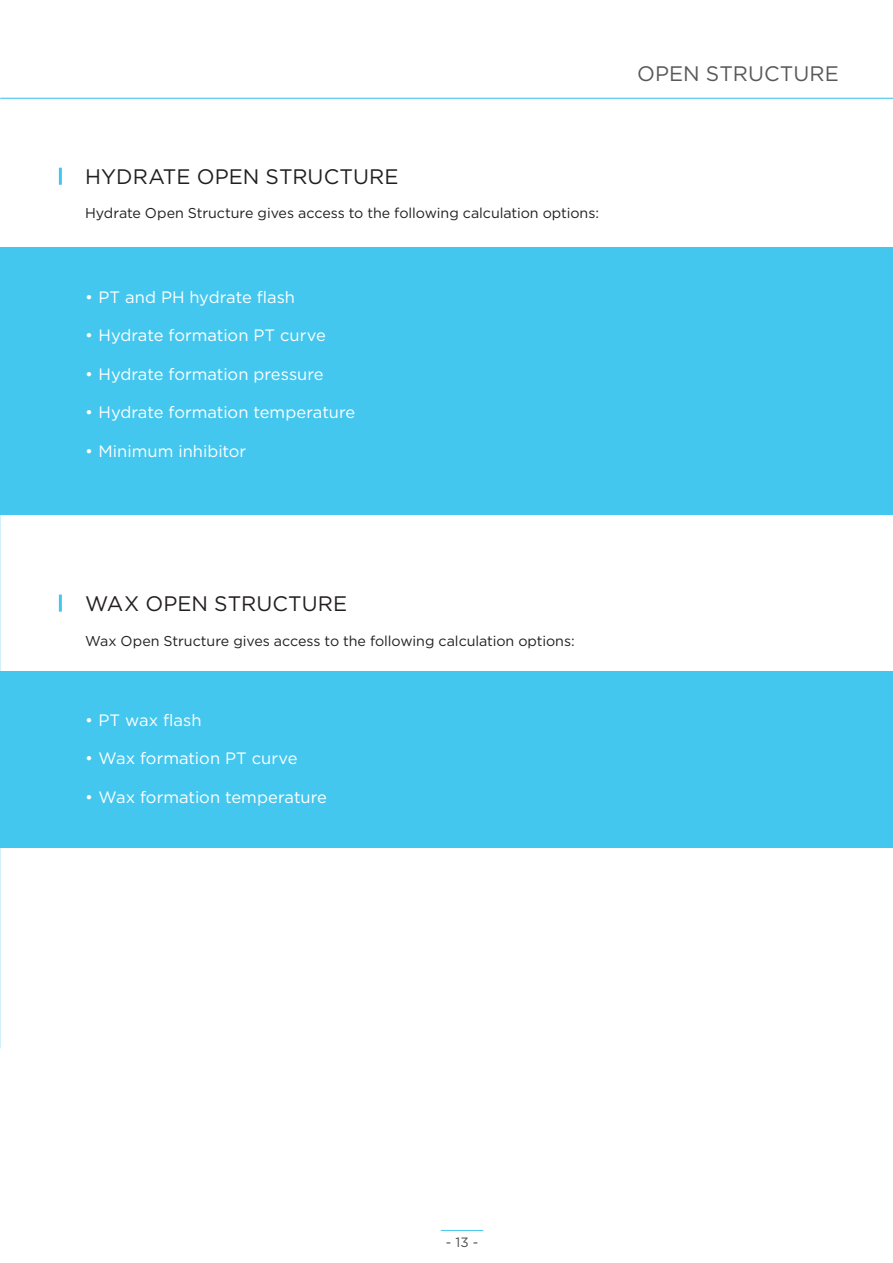
<style>
.page{position:relative;width:893px;height:1263px;background:#fff}
.page>*{position:absolute;margin:0;border:0;box-sizing:border-box;transform-origin:0 0}
.t1{font:21px "Gotham";color:#231f20}
.t2{font:21px "Gotham";color:#57585a}
.t3{font:16.5px "Gotham";color:#fff}
.t4{font:14.25px "Gotham";letter-spacing:-.005em;color:#231f20}
.t5{font:13.5px "Gotham";color:#4b4c4d}
</style>
<div class="page">
<hr style="left:441px;top:1230px;width:42px;height:1px;background:#44c7ee">
<hr style="left:0;top:98px;width:893px;height:1px;background:#44c7ee">
<hr style="left:59px;top:168px;width:3px;height:17px;background:#44c7ee">
<hr style="left:59px;top:594px;width:3px;height:18px;background:#44c7ee">
<div style="left:0;top:247px;width:893px;height:268px;background:#44c7ee"></div>
<div style="left:0;top:671px;width:893px;height:177px;background:#44c7ee"></div>
<p class="t1" style="left:85px;top:165px;width:315px">HYDRATE OPEN STRUCTURE</p>
<p class="t4" style="left:85px;top:205px;width:515px">Hydrate Open Structure gives access to the following calculation options:</p>
<p class="t3" style="left:85px;top:288px;width:212px">• PT and PH hydrate flash</p>
<p class="t3" style="left:85px;top:326px;width:242px">• Hydrate formation PT curve</p>
<p class="t3" style="left:85px;top:365px;width:240px">• Hydrate formation pressure</p>
<p class="t3" style="left:85px;top:403px;width:272px">• Hydrate formation temperature</p>
<p class="t3" style="left:85px;top:442px;width:163px">• Minimum inhibitor</p>
<p class="t2" style="left:637px;top:62px;width:203px">OPEN STRUCTURE</p>
<p class="t1" style="left:85px;top:592px;width:264px">WAX OPEN STRUCTURE</p>
<p class="t4" style="left:85px;top:633px;width:491px">Wax Open Structure gives access to the following calculation options:</p>
<p class="t3" style="left:85px;top:711px;width:118px">• PT wax flash</p>
<p class="t3" style="left:85px;top:749px;width:214px">• Wax formation PT curve</p>
<p class="t3" style="left:85px;top:788px;width:243px">• Wax formation temperature</p>
<p class="t5" style="left:446px;top:1235px;width:34px">- 13 -</p>
</div>
